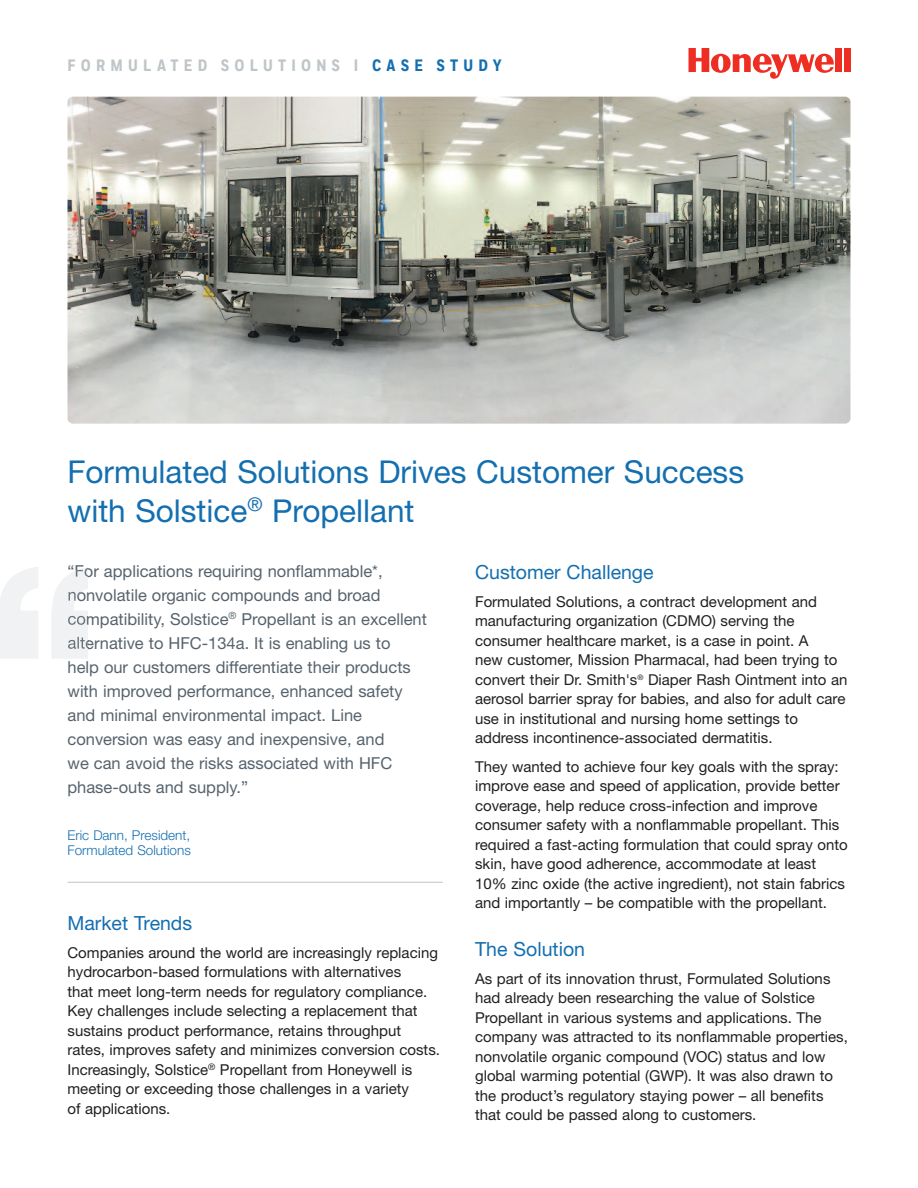
<style>
.page{position:relative;width:918px;height:1188px;background:#fff}
.page>*{position:absolute;margin:0;border:0;box-sizing:border-box;transform-origin:0 0}
.t1{font:31.5px/39px "Helvetica Neue LT";color:#146fb0}
.t2{font:19.5px "Helvetica Neue LT";color:#146fb0}
.t3{font:16.5px/24px "Helvetica Neue LT";color:#56636d}
.t4{font:800 16.5px "Honeywell Cond";letter-spacing:.32em;color:#bfc5c8}
.t5{font:15px/19.5px "Helvetica Neue LT";color:#231f20}
.t6{font:300 13.5px/15px "Helvetica Neue LT";color:#146fb0}
.s1{color:#146fb0}
</style>
<div class="page">
<hr style="left:68px;top:882px;width:375px;height:1px;background:#bfc5c8">
<img style="left:68px;top:97px;width:782px;height:327px;border-radius:5px">
<div style="left:835px;top:48px;width:7px;height:24px;background:#ee2e22"></div>
<div style="left:845px;top:48px;width:6px;height:24px;background:#ee2e22"></div>
<svg style="left:689px;top:48px;width:145px;height:31px"></svg>
<svg style="left:0;top:567px;width:88px;height:92px"></svg>
<svg style="left:69px;top:567px;width:19px;height:13px"></svg>
<svg style="left:69px;top:589px;width:19px;height:12px"></svg>
<svg style="left:68px;top:616px;width:20px;height:12px"></svg>
<svg style="left:68px;top:637px;width:20px;height:12px"></svg>
<p class="t4" style="left:68px;top:59px;width:436px">FORMULATED SOLUTIONS I <span class="s1">CASE STUDY</span></p>
<h1 class="t1" style="left:68px;top:452px;width:678px">Formulated Solutions Drives Customer Success with Solstice<sup>®</sup> Propellant</h1>
<h2 class="t2" style="left:475px;top:560px;width:180px">Customer Challenge</h2>
<p class="t5" style="left:475px;top:592px;width:374px">Formulated Solutions, a contract development and manufacturing organization (CDMO) serving the consumer healthcare market, is a case in point. A<br>new customer, Mission Pharmacal, had been trying to convert their Dr. Smith's<sup>®</sup> Diaper Rash Ointment into an aerosol barrier spray for babies, and also for adult care use in institutional and nursing home settings to address incontinence-associated dermatitis.</p>
<p class="t5" style="left:475px;top:756px;width:374px">They wanted to achieve four key goals with the spray: improve ease and speed of application, provide better coverage, help reduce cross-infection and improve consumer safety with a nonflammable propellant. This required a fast-acting formulation that could spray onto skin, have good adherence, accommodate at least 10% zinc oxide (the active ingredient), not stain fabrics and importantly – be compatible with the propellant.</p>
<h2 class="t2" style="left:475px;top:937px;width:111px">The Solution</h2>
<p class="t5" style="left:475px;top:969px;width:374px">As part of its innovation thrust, Formulated Solutions had already been researching the value of Solstice Propellant in various systems and applications. The company was attracted to its nonflammable properties, nonvolatile organic compound (VOC) status and low global warming potential (GWP). It was also drawn to the product’s regulatory staying power – all benefits that could be passed along to customers.</p>
<p class="t3" style="left:67px;top:559px;width:361px">“For applications requiring nonflammable*, nonvolatile organic compounds and broad compatibility, Solstice<sup>®</sup> Propellant is an excellent alternative to HFC-134a. It is enabling us to<br>help our customers differentiate their products with improved performance, enhanced safety and minimal environmental impact. Line conversion was easy and inexpensive, and<br>we can avoid the risks associated with HFC phase-outs and supply.”</p>
<p class="t6" style="left:68px;top:828px;width:125px">Eric Dann, President,<br>Formulated Solutions</p>
<h2 class="t2" style="left:68px;top:911px;width:126px">Market Trends</h2>
<p class="t5" style="left:67px;top:942px;width:374px">Companies around the world are increasingly replacing hydrocarbon-based formulations with alternatives<br>that meet long-term needs for regulatory compliance.<br>Key challenges include selecting a replacement that sustains product performance, retains throughput rates, improves safety and minimizes conversion costs.<br>Increasingly, Solstice<sup>®</sup> Propellant from Honeywell is meeting or exceeding those challenges in a variety<br>of applications.</p>
</div>
